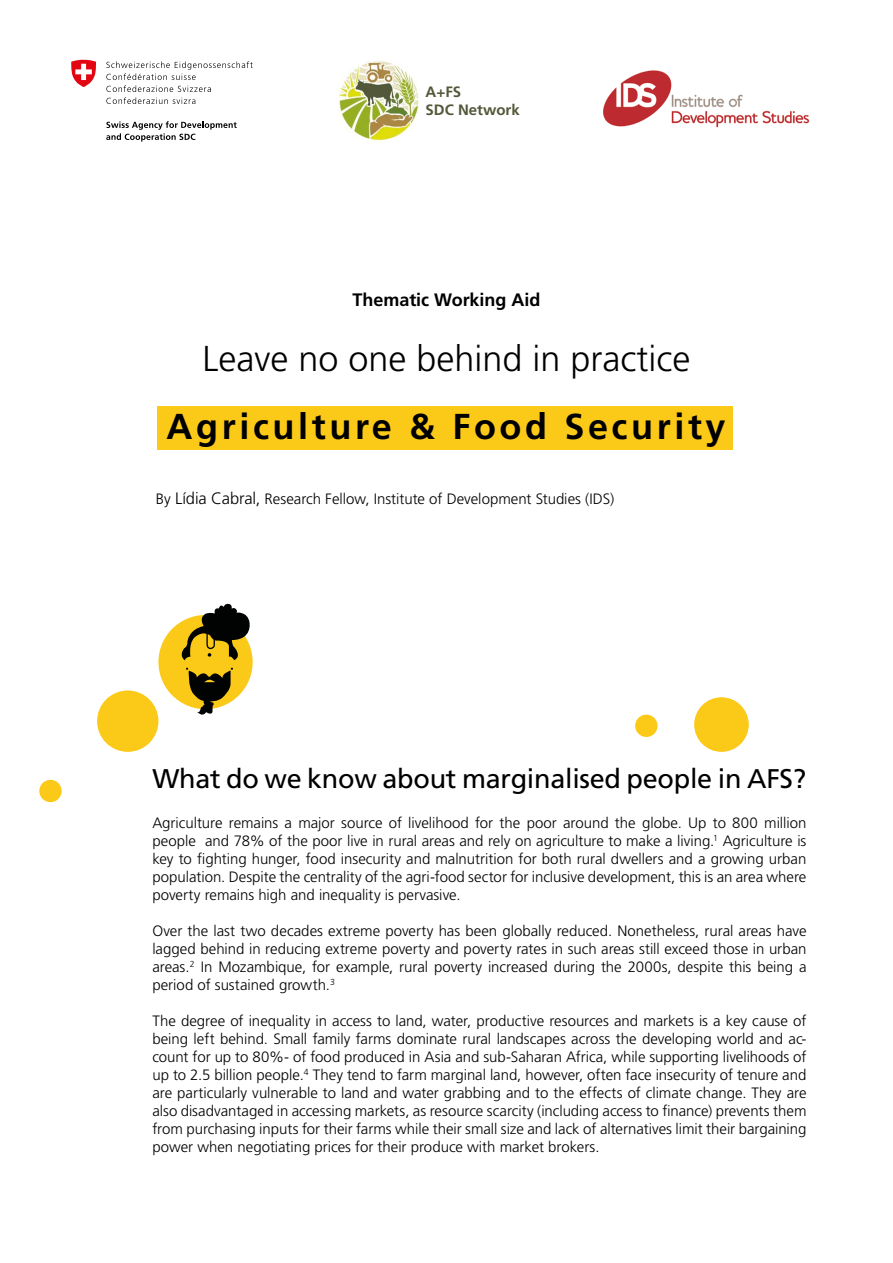
<style>
.page{position:relative;width:893px;height:1263px;background:#fff}
.page>*{position:absolute;margin:0;border:0;box-sizing:border-box;transform-origin:0 0}
.Leave_No_practise{font:300 36px "Frutiger LT Pro";color:#000}
.Hauptitel{font:700 36px "Frutiger LT Pro";letter-spacing:.1em;color:#000}
.Zwischentitel_1{font:27px "Frutiger LT Pro";letter-spacing:-.01em;color:#000}
.Thematic_Working_Aid{font:700 18px "Frutiger LT Pro";color:#000}
._4_Lauftext_10pt{font:300 15px/18px "Frutiger LT Pro";color:#000;text-align:justify}
.t1{font:700 15px "Frutiger LT Pro";color:#525839}
.s1{font-size:16.5px}
</style>
<div class="page">
<svg style="left:106px;top:61px;width:147px;height:43px"></svg>
<svg style="left:106px;top:121px;width:131px;height:21px"></svg>
<svg style="left:71px;top:60px;width:25px;height:27px"></svg>
<img style="left:603px;top:70px;width:207px;height:58px">
<div style="left:39px;top:780px;width:23px;height:22px;background:#fbc917;border-radius:50%"></div>
<div style="left:635px;top:715px;width:22px;height:22px;background:#fbc917;border-radius:50%"></div>
<div style="left:97px;top:690px;width:61px;height:62px;background:#fbc917;border-radius:50%"></div>
<div style="left:694px;top:697px;width:55px;height:55px;background:#fbc917;border-radius:50%"></div>
<div style="left:158px;top:615px;width:95px;height:94px;background:#fbc917;border-radius:50%"></div>
<svg style="left:178px;top:603px;width:75px;height:57px"></svg>
<svg style="left:186px;top:668px;width:47px;height:47px"></svg>
<div style="left:158px;top:406px;width:575px;height:44px;background:#fbc917"></div>
<img style="left:339px;top:61px;width:80px;height:80px">
<p class="t1" style="left:425px;top:83px;width:37px">A+FS</p>
<p class="t1" style="left:425px;top:101px;width:96px">SDC Network</p>
<p class="Thematic_Working_Aid" style="left:352px;top:289px;width:189px">Thematic Working Aid</p>
<p class="Leave_No_practise" style="left:202px;top:338px;width:490px">Leave no one behind in practice</p>
<p class="Hauptitel" style="left:167px;top:405px;width:561px">Agriculture &amp; Food Security</p>
<p class="_4_Lauftext_10pt" style="left:156px;top:490px;width:460px">By <span class="s1">Lídia Cabral,</span> Research Fellow, Institute of Development Studies (IDS)</p>
<p class="Zwischentitel_1" style="left:152px;top:763px;width:655px">What do we know about marginalised people in AFS?</p>
<p class="_4_Lauftext_10pt" style="left:152px;top:814px;width:656px">Agriculture remains a major source of livelihood for the poor around the globe. Up to 800 million people and 78% of the poor live in rural areas and rely on agriculture to make a living.<sup>1</sup> Agriculture is key to fighting hunger, food insecurity and malnutrition for both rural dwellers and a growing urban population. Despite the centrality of the agri-food sector for inclusive development, this is an area where poverty remains high and inequality is pervasive.</p>
<p class="_4_Lauftext_10pt" style="left:152px;top:922px;width:656px">Over the last two decades extreme poverty has been globally reduced. Nonetheless, rural areas have lagged behind in reducing extreme poverty and poverty rates in such areas still exceed those in urban areas.<sup>2</sup> In Mozambique, for example, rural poverty increased during the 2000s, despite this being a period of sustained growth.<sup>3</sup></p>
<p class="_4_Lauftext_10pt" style="left:152px;top:1012px;width:656px">The degree of inequality in access to land, water, productive resources and markets is a key cause of being left behind. Small family farms dominate rural landscapes across the developing world and ac&shy;count for up to 80%- of food produced in Asia and sub-Saharan Africa, while supporting livelihoods of up to 2.5 billion people.<sup>4</sup> They tend to farm marginal land, however, often face insecurity of tenure and are particularly vulnerable to land and water grabbing and to the effects of climate change. They are also disadvantaged in accessing markets, as resource scarcity (including access to finance) prevents them from purchasing inputs for their farms while their small size and lack of alternatives limit their bargaining power when negotiating prices for their produce with market brokers.</p>
</div>
